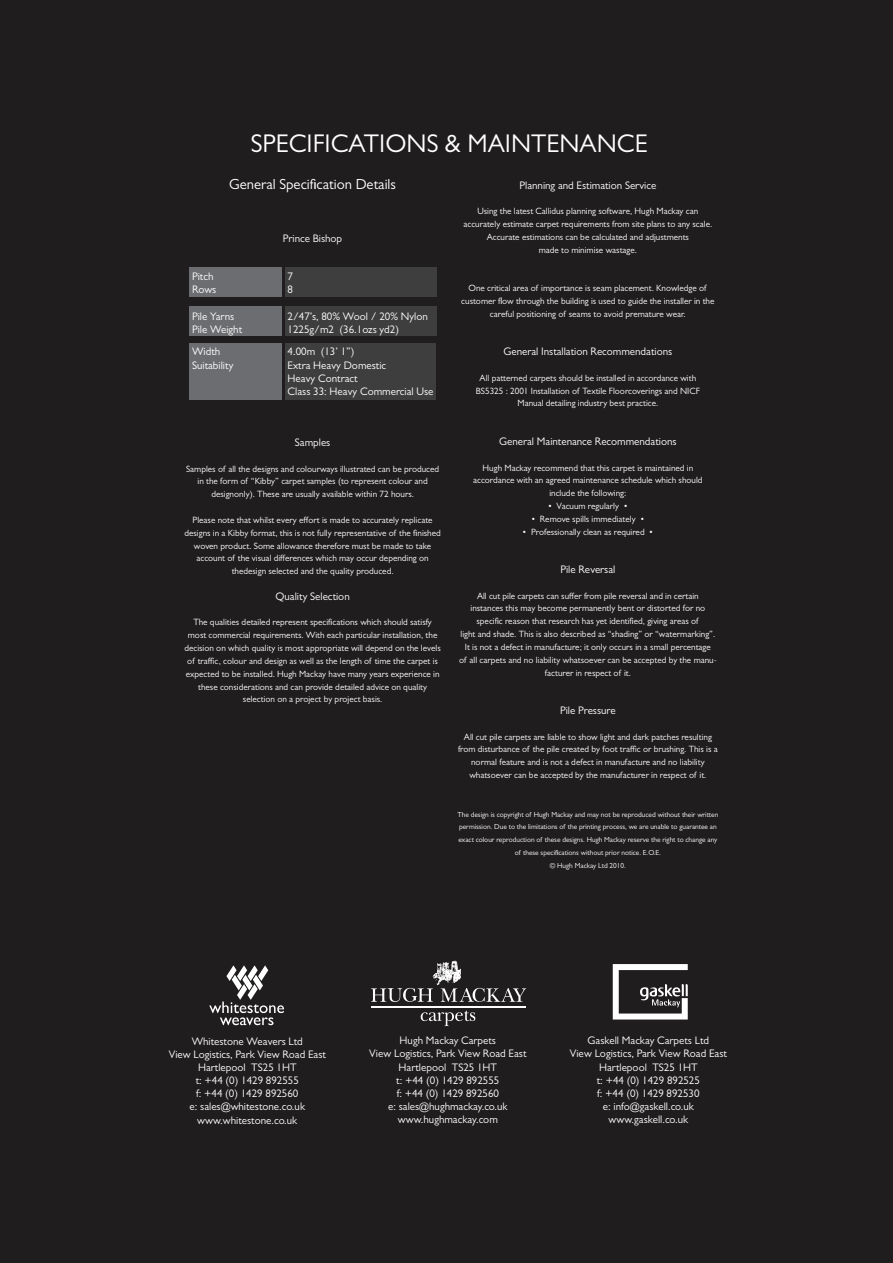
<style>
.page{position:relative;width:893px;height:1263px;background:#201d1e}
.page>*{position:absolute;margin:0;border:0;box-sizing:border-box;transform-origin:0 0}
.t1{font:25.65px "Gill Sans MT Pro";color:#fff}
.t2{font:14.7px "Gill Sans MT Pro";color:#fff}
.t3{font:10.95px "Gill Sans MT Pro";color:#fff}
.t4{font:9.15px/12.8px "Gill Sans MT Pro";color:#fff;text-align:center}
.t5{font:7.35px/12.8px "Gill Sans MT Pro";color:#fff;text-align:center}
</style>
<div class="page">
<svg style="left:613px;top:964px;width:75px;height:55px"></svg>
<svg style="left:421px;top:1010px;width:54px;height:16px"></svg>
<hr style="left:371px;top:1006px;width:155px;height:2px;background:#fff">
<svg style="left:371px;top:961px;width:155px;height:41px"></svg>
<svg style="left:209px;top:965px;width:75px;height:60px"></svg>
<div style="left:189px;top:268px;width:93px;height:29px;background:#6c6d70"></div>
<div style="left:189px;top:306px;width:93px;height:29px;background:#6c6d70"></div>
<div style="left:285px;top:268px;width:152px;height:29px;background:#3e3e3f"></div>
<div style="left:285px;top:306px;width:152px;height:29px;background:#3e3e3f"></div>
<div style="left:189px;top:343px;width:93px;height:56px;background:#6c6d70"></div>
<div style="left:285px;top:343px;width:151px;height:56px;background:#3e3e3f"></div>
<p class="t1" style="left:251px;top:128px;width:398px">SPECIFICATIONS &amp; MAINTENANCE</p>
<p class="t3" style="left:519px;top:178px;width:138px">Planning and Estimation Service</p>
<p class="t4" style="left:477px;top:205px;width:222px">Using the latest Callidus planning software, Hugh Mackay can</p>
<p class="t4" style="left:464px;top:217px;width:250px">accurately estimate carpet requirements from site plans to any scale.<br>Accurate estimations can be calculated and adjustments</p>
<p class="t4" style="left:539px;top:243px;width:100px">made to minimise wastage.</p>
<p class="t4" style="left:468px;top:282px;width:239px">One critical area of importance is seam placement. Knowledge of</p>
<p class="t4" style="left:461px;top:294px;width:255px">customer flow through the building is used to guide the installer in the</p>
<p class="t4" style="left:490px;top:307px;width:197px">careful positioning of seams to avoid premature wear.</p>
<p class="t3" style="left:503px;top:345px;width:170px">General Installation Recommendations</p>
<p class="t4" style="left:480px;top:371px;width:218px">All patterned carpets should be installed in accordance with</p>
<p class="t4" style="left:476px;top:384px;width:226px">BS5325 : 2001 Installation of Textile Floorcoverings and NICF</p>
<p class="t4" style="left:517px;top:397px;width:142px">Manual detailing industry best practice.</p>
<p class="t3" style="left:499px;top:435px;width:179px">General Maintenance Recommendations</p>
<p class="t4" style="left:483px;top:461px;width:212px">Hugh Mackay recommend that this carpet is maintained in</p>
<p class="t4" style="left:473px;top:474px;width:231px">accordance with an agreed maintenance schedule which should</p>
<p class="t4" style="left:549px;top:487px;width:78px">include the following:</p>
<p class="t4" style="left:548px;top:499px;width:81px">• Vacuum regularly •</p>
<p class="t4" style="left:531px;top:512px;width:114px">• Remove spills immediately •</p>
<p class="t4" style="left:523px;top:525px;width:132px">• Professionally clean as required •</p>
<p class="t3" style="left:560px;top:563px;width:56px">Pile Reversal</p>
<p class="t4" style="left:477px;top:589px;width:223px">All cut pile carpets can suffer from pile reversal and in certain</p>
<p class="t4" style="left:470px;top:602px;width:236px">instances this may become permanently bent or distorted for no</p>
<p class="t4" style="left:476px;top:615px;width:223px">specific reason that research has yet identified, giving areas of</p>
<p class="t4" style="left:461px;top:627px;width:256px">light and shade. This is also described as “shading” or “watermarking”.<br>It is not a defect in manufacture; it only occurs in a small percentage</p>
<p class="t4" style="left:459px;top:653px;width:259px">of all carpets and no liability whatsoever can be accepted by the manu&shy;facturer in respect of it.</p>
<p class="t3" style="left:560px;top:704px;width:57px">Pile Pressure</p>
<p class="t4" style="left:464px;top:730px;width:249px">All cut pile carpets are liable to show light and dark patches resulting</p>
<p class="t4" style="left:458px;top:743px;width:261px">from disturbance of the pile created by foot traffic or brushing. This is a</p>
<p class="t4" style="left:471px;top:756px;width:235px">normal feature and is not a defect in manufacture and no liability</p>
<p class="t4" style="left:469px;top:768px;width:239px">whatsoever can be accepted by the manufacturer in respect of it.</p>
<p class="t5" style="left:457px;top:808px;width:262px">The design is copyright of Hugh Mackay and may not be reproduced without their written</p>
<p class="t5" style="left:458px;top:820px;width:261px">permission. Due to the limitations of the printing process, we are unable to guarantee an exact colour reproduction of these designs. Hugh Mackay reserve the right to change any of these specifications without prior notice. E.O.E.</p>
<p class="t5" style="left:550px;top:859px;width:78px">© Hugh Mackay Ltd 2010.</p>
<p class="t2" style="left:229px;top:176px;width:168px">General Specification Details</p>
<p class="t3" style="left:283px;top:232px;width:61px">Prince Bishop</p>
<p class="t3" style="left:192px;top:270px;width:23px">Pitch</p>
<p class="t3" style="left:288px;top:270px;width:7px">7</p>
<p class="t3" style="left:192px;top:283px;width:26px">Rows</p>
<p class="t3" style="left:288px;top:283px;width:7px">8</p>
<p class="t3" style="left:192px;top:310px;width:44px">Pile Yarns</p>
<p class="t3" style="left:288px;top:310px;width:142px">2/47’s, 80% Wool / 20% Nylon</p>
<p class="t3" style="left:192px;top:323px;width:52px">Pile Weight</p>
<p class="t3" style="left:288px;top:323px;width:113px">1225g/m2 (36.1ozs yd2)</p>
<p class="t3" style="left:192px;top:345px;width:30px">Width</p>
<p class="t3" style="left:288px;top:345px;width:68px">4.00m (13’ 1”)</p>
<p class="t3" style="left:192px;top:358px;width:43px">Suitability</p>
<p class="t3" style="left:288px;top:358px;width:100px">Extra Heavy Domestic</p>
<p class="t3" style="left:288px;top:371px;width:71px">Heavy Contract</p>
<p class="t3" style="left:288px;top:385px;width:147px">Class 33: Heavy Commercial Use</p>
<p class="t3" style="left:295px;top:436px;width:37px">Samples</p>
<p class="t4" style="left:186px;top:462px;width:255px">Samples of all the designs and colourways illustrated can be produced in the form of “Kibby” carpet samples (to represent colour and</p>
<p class="t4" style="left:211px;top:488px;width:204px">designonly). These are usually available within 72 hours.</p>
<p class="t4" style="left:193px;top:513px;width:241px">Please note that whilst every effort is made to accurately replicate</p>
<p class="t4" style="left:184px;top:526px;width:258px">designs in a Kibby format, this is not fully representative of the finished</p>
<p class="t4" style="left:194px;top:539px;width:239px">woven product. Some allowance therefore must be made to take</p>
<p class="t4" style="left:197px;top:552px;width:234px">account of the visual differences which may occur depending on thedesign selected and the quality produced.</p>
<p class="t3" style="left:275px;top:590px;width:76px">Quality Selection</p>
<p class="t4" style="left:184px;top:616px;width:258px">The qualities detailed represent specifications which should satisfy most commercial requirements. With each particular installation, the decision on which quality is most appropriate will depend on the levels of traffic, colour and design as well as the length of time the carpet is expected to be installed. Hugh Mackay have many years experience in these considerations and can provide detailed advice on quality</p>
<p class="t4" style="left:243px;top:693px;width:141px">selection on a project by project basis.</p>
<p class="t3" style="left:192px;top:1034px;width:113px">Whitestone Weavers Ltd</p>
<p class="t3" style="left:169px;top:1047px;width:159px">View Logistics, Park View Road East</p>
<p class="t3" style="left:198px;top:1061px;width:100px">Hartlepool TS25 1HT</p>
<p class="t3" style="left:196px;top:1074px;width:105px">t: +44 (0) 1429 892555</p>
<p class="t3" style="left:196px;top:1087px;width:104px">f: +44 (0) 1429 892560</p>
<p class="t3" style="left:190px;top:1100px;width:117px">e: sales@whitestone.co.uk</p>
<p class="t3" style="left:197px;top:1113px;width:102px">www.whitestone.co.uk</p>
<p class="t3" style="left:400px;top:1034px;width:98px">Hugh Mackay Carpets</p>
<p class="t3" style="left:369px;top:1047px;width:159px">View Logistics, Park View Road East</p>
<p class="t3" style="left:399px;top:1060px;width:100px">Hartlepool TS25 1HT</p>
<p class="t3" style="left:396px;top:1073px;width:105px">t: +44 (0) 1429 892555</p>
<p class="t3" style="left:397px;top:1087px;width:104px">f: +44 (0) 1429 892560</p>
<p class="t3" style="left:388px;top:1100px;width:121px">e: sales@hughmackay.co.uk</p>
<p class="t3" style="left:398px;top:1113px;width:101px">www.hughmackay.com</p>
<p class="t3" style="left:588px;top:1034px;width:123px">Gaskell Mackay Carpets Ltd</p>
<p class="t3" style="left:570px;top:1047px;width:159px">View Logistics, Park View Road East</p>
<p class="t3" style="left:599px;top:1060px;width:100px">Hartlepool TS25 1HT</p>
<p class="t3" style="left:597px;top:1073px;width:105px">t: +44 (0) 1429 892525</p>
<p class="t3" style="left:597px;top:1087px;width:104px">f: +44 (0) 1429 892530</p>
<p class="t3" style="left:603px;top:1100px;width:93px">e: info@gaskell.co.uk</p>
<p class="t3" style="left:609px;top:1113px;width:81px">www.gaskell.co.uk</p>
</div>
